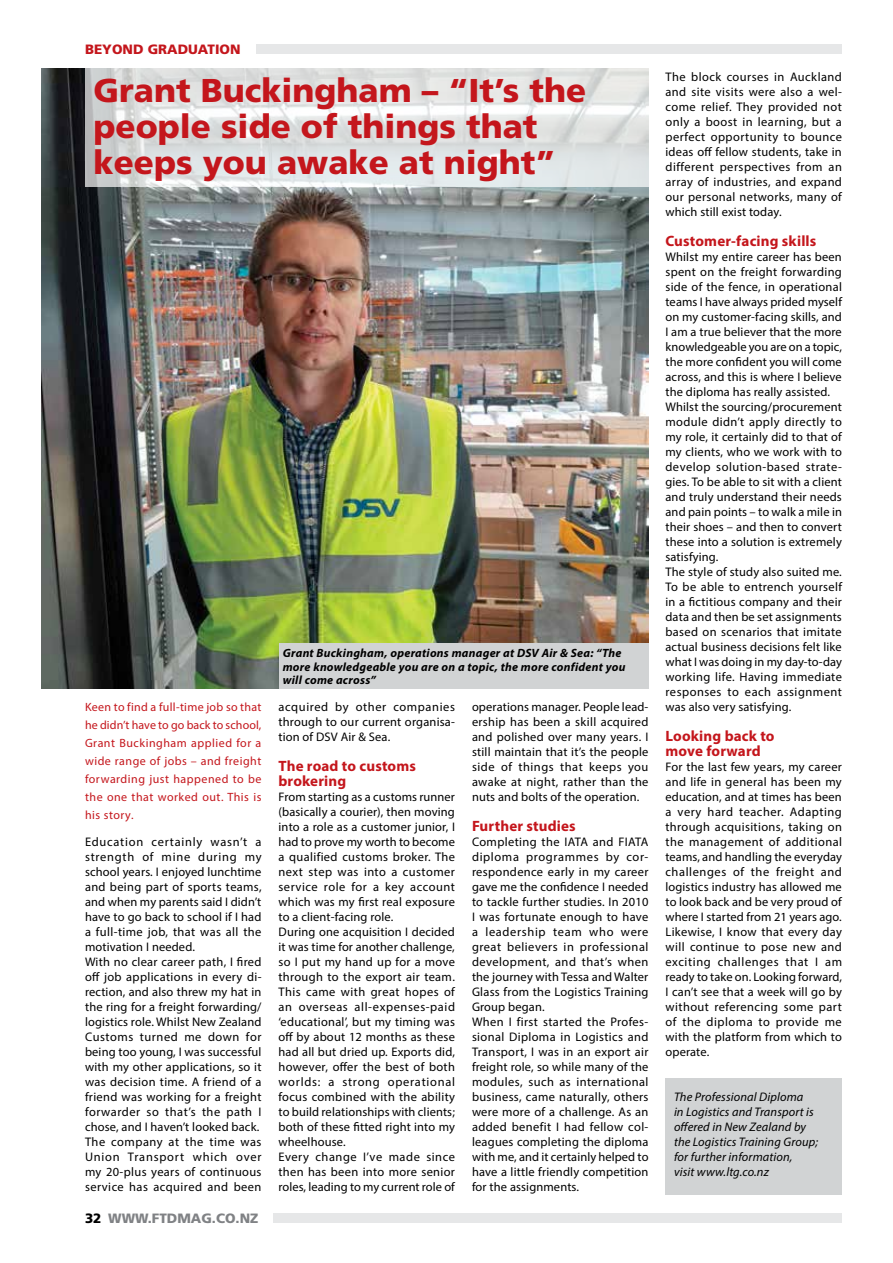
<style>
.page{position:relative;width:893px;height:1263px;background:#fff}
.page>*{position:absolute;margin:0;border:0;box-sizing:border-box;transform-origin:0 0}
.t1{font:900 33px/36px "Frutiger";color:#c4161c}
.t2{font:700 15px/15px "Myriad Pro";letter-spacing:.01em;color:#c4161c}
.t3{font:900 13.5px "Frutiger";color:#808285}
.t4{font:900 13.5px "Frutiger";color:#c4161c}
.t5{font:12.45px/15px "Myriad Pro";letter-spacing:.02em;color:#000;text-align:justify}
.t6{font:italic 12.45px/15px "Myriad Pro";letter-spacing:.01em;color:#000}
.t7{font:12px/18px "Myriad Pro";letter-spacing:.04em;color:#c4161c;text-align:justify}
.t8{font:italic 700 12px/13.5px "Myriad Pro";letter-spacing:.02em;color:#000}
.s1{color:#000}
</style>
<div class="page">
<div style="left:274px;top:1213px;width:568px;height:9px;background:#e6e7e8"></div>
<div style="left:85px;top:45px;width:757px;height:9px;background:#e6e7e8"></div>
<div style="left:85px;top:44px;width:170px;height:10px;background:#fff"></div>
<img style="left:41px;top:68px;width:607px;height:621px">
<svg style="left:85px;top:68px;width:563px;height:118px;background:#dfe2e2"></svg>
<div style="left:279px;top:644px;width:369px;height:45px;background:#d1d3d4"></div>
<div style="left:665px;top:1078px;width:177px;height:117px;background:#d1d3d4"></div>
<p class="t4" style="left:85px;top:41px;width:157px">BEYOND GRADUATION</p>
<h1 class="t1" style="left:94px;top:72px;width:494px">Grant Buckingham – “It’s the people side of things that keeps you awake at night”</h1>
<p class="t7" style="left:85px;top:698px;width:178px">Keen to find a full-time job so that he didn’t have to go back to school, Grant Buckingham applied for a wide range of jobs – and freight forwarding just happened to be the one that worked out. This is his story.</p>
<p class="t5" style="left:85px;top:834px;width:178px;text-align:left">Education certainly wasn’t a strength of mine during my school years. I enjoyed lunchtime and being part of sports teams, and when my parents said I didn’t have to go back to school if I had a full-time job, that was all the motivation I needed.<br>With no clear career path, I fired off job applications in every di&shy;rection, and also threw my hat in the ring for a freight forwarding/ logistics role. Whilst New Zealand<br>Customs turned me down for being too young, I was successful with my other applications, so it was decision time. A friend of a friend was working for a freight forwarder so that’s the path I chose, and I haven’t looked back.<br>The company at the time was<br>Union Transport which over my 20-plus years of continuous service has acquired and been</p>
<p class="t3" style="left:85px;top:1210px;width:175px"><span class="s1">32</span> WWW.FTDMAG.CO.NZ</p>
<p class="t8" style="left:283px;top:646px;width:344px">Grant Buckingham, operations manager at DSV Air &amp; Sea: “The more knowledgeable you are on a topic, the more confident you will come across”</p>
<p class="t5" style="left:278px;top:699px;width:178px">acquired by other companies through to our current organisa&shy;tion of DSV Air &amp; Sea.</p>
<p class="t2" style="left:279px;top:758px;width:139px">The road to customs brokering</p>
<p class="t5" style="left:279px;top:789px;width:178px;text-align:left">From starting as a customs runner (basically a courier), then moving into a role as a customer junior, I had to prove my worth to become a qualified customs broker. The next step was into a customer service role for a key account which was my first real exposure to a client-facing role.<br>During one acquisition I decided it was time for another challenge, so I put my hand up for a move through to the export air team.<br>This came with great hopes of an overseas all-expenses-paid ‘educational’, but my timing was off by about 12 months as these had all but dried up. Exports did, however, offer the best of both worlds: a strong operational focus combined with the ability to build relationships with clients; both of these fitted right into my wheelhouse.<br>Every change I’ve made since then has been into more senior roles, leading to my current role of</p>
<p class="t5" style="left:472px;top:699px;width:178px">operations manager. People lead&shy;ership has been a skill acquired and polished over many years. I still maintain that it’s the people side of things that keeps you awake at night, rather than the nuts and bolts of the operation.</p>
<p class="t2" style="left:472px;top:818px;width:105px">Further studies</p>
<p class="t5" style="left:472px;top:834px;width:178px;text-align:left">Completing the IATA and FIATA diploma programmes by cor&shy;respondence early in my career gave me the confidence I needed to tackle further studies. In 2010<br>I was fortunate enough to have a leadership team who were great believers in professional development, and that’s when the journey with Tessa and Walter<br>Glass from the Logistics Training<br>Group began.<br>When I first started the Profes&shy;sional Diploma in Logistics and<br>Transport, I was in an export air freight role, so while many of the modules, such as international business, came naturally, others were more of a challenge. As an added benefit I had fellow col&shy;leagues completing the diploma with me, and it certainly helped to have a little friendly competition for the assignments.</p>
<p class="t5" style="left:665px;top:69px;width:178px">The block courses in Auckland and site visits were also a wel&shy;come relief. They provided not only a boost in learning, but a perfect opportunity to bounce ideas off fellow students, take in different perspectives from an array of industries, and expand our personal networks, many of which still exist today.</p>
<p class="t2" style="left:665px;top:233px;width:152px">Customer-facing skills</p>
<p class="t5" style="left:665px;top:249px;width:178px;text-align:left">Whilst my entire career has been spent on the freight forwarding side of the fence, in operational teams I have always prided myself on my customer-facing skills, and<br>I am a true believer that the more knowledgeable you are on a topic, the more confident you will come across, and this is where I believe the diploma has really assisted.<br>Whilst the sourcing/procurement module didn’t apply directly to my role, it certainly did to that of my clients, who we work with to develop solution-based strate&shy;gies. To be able to sit with a client and truly understand their needs and pain points – to walk a mile in their shoes – and then to convert these into a solution is extremely satisfying.<br>The style of study also suited me.<br>To be able to entrench yourself in a fictitious company and their data and then be set assignments based on scenarios that imitate actual business decisions felt like what I was doing in my day-to-day working life. Having immediate responses to each assignment was also very satisfying.</p>
<p class="t2" style="left:665px;top:728px;width:111px">Looking back to move forward</p>
<p class="t5" style="left:665px;top:759px;width:178px">For the last few years, my career and life in general has been my education, and at times has been a very hard teacher. Adapting through acquisitions, taking on the management of additional teams, and handling the everyday challenges of the freight and logistics industry has allowed me to look back and be very proud of where I started from 21 years ago.<br>Likewise, I know that every day will continue to pose new and exciting challenges that I am ready to take on. Looking forward, I can’t see that a week will go by without referencing some part of the diploma to provide me with the platform from which to operate.</p>
<p class="t6" style="left:674px;top:1089px;width:145px">The Professional Diploma<br>in Logistics and Transport is offered in New Zealand by the Logistics Training Group; for further information,<br>visit www.ltg.co.nz</p>
</div>
